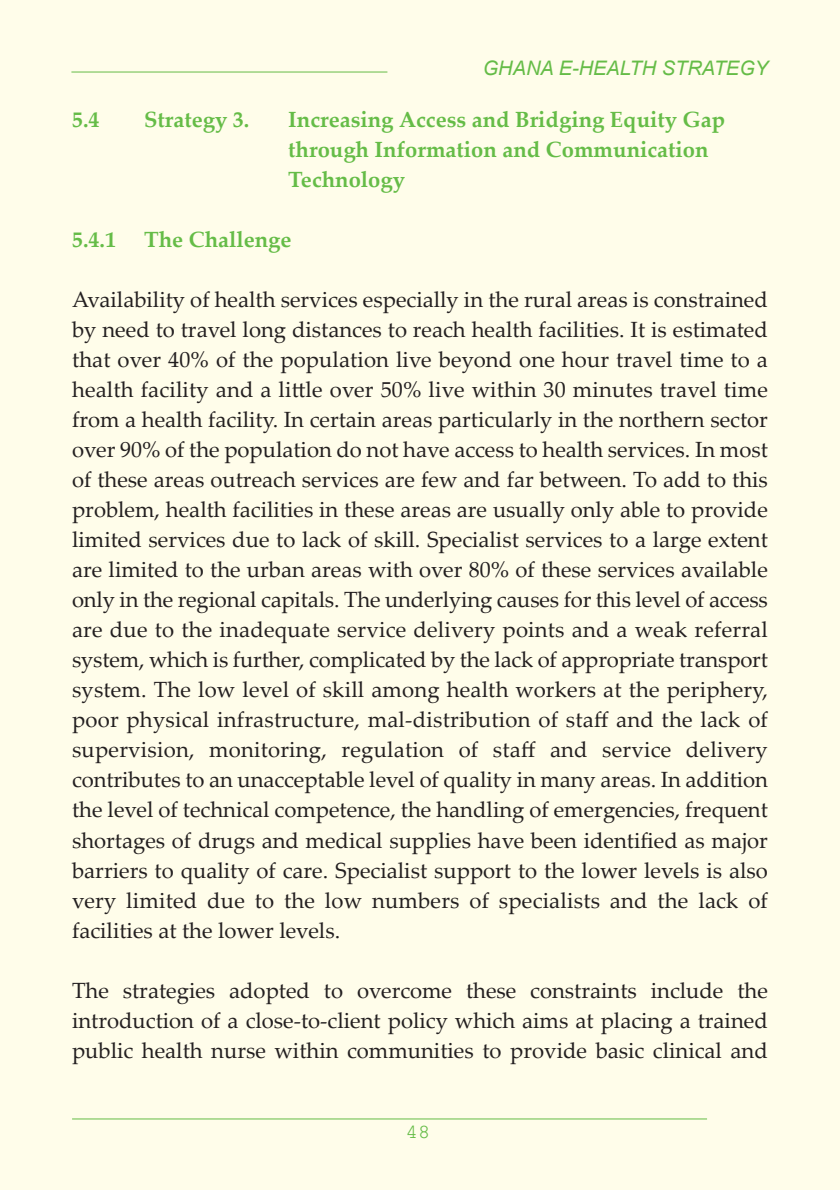
<style>
.page{position:relative;width:840px;height:1191px;background:#fff}
.page>*{position:absolute;margin:0;border:0;box-sizing:border-box;transform-origin:0 0}
.t1{font:22px/30px "Palatino Linotype";color:#231f20;text-align:justify}
.t2{font:700 22px/30px "Palatino Linotype";color:#65bc47}
.t3{font:italic 20px "Arial";color:#65bc47}
.t4{font:20px "Courier";color:#65bc47}
</style>
<div class="page">
<div style="left:1px;top:0;width:838px;height:1190px;background:#fffdea"></div>
<hr style="left:71px;top:72px;width:316px;height:1px;background:#65bc47">
<hr style="left:72px;top:1118px;width:634px;height:1px;background:#65bc47">
<p class="t3" style="left:482px;top:56px;width:287px">GHANA E-HEALTH STRATEGY</p>
<p class="t2" style="left:72px;top:107px;width:29px">5.4</p>
<p class="t2" style="left:144px;top:107px;width:107px">Strategy 3.</p>
<p class="t2" style="left:288px;top:107px;width:438px">Increasing Access and Bridging Equity Gap through Information and Communication<br>Technology</p>
<p class="t2" style="left:72px;top:227px;width:45px">5.4.1</p>
<p class="t2" style="left:144px;top:227px;width:149px">The Challenge</p>
<p class="t1" style="left:72px;top:287px;width:697px">Availability of health services especially in the rural areas is constrained by need to travel long distances to reach health facilities. It is estimated that over 40% of the population live beyond one hour travel time to a health facility and a little over 50% live within 30 minutes travel time from a health facility. In certain areas particularly in the northern sector over 90% of the population do not have access to health services. In most of these areas outreach services are few and far between. To add to this problem, health facilities in these areas are usually only able to provide limited services due to lack of skill. Specialist services to a large extent are limited to the urban areas with over 80% of these services available only in the regional capitals. The underlying causes for this level of access are due to the inadequate service delivery points and a weak referral system, which is further, complicated by the lack of appropriate transport system. The low level of skill among health workers at the periphery, poor physical infrastructure, mal-distribution of staff and the lack of supervision, monitoring, regulation of staff and service delivery contributes to an unacceptable level of quality in many areas. In addition the level of technical competence, the handling of emergencies, frequent shortages of drugs and medical supplies have been identified as major barriers to quality of care. Specialist support to the lower levels is also very limited due to the low numbers of specialists and the lack of facilities at the lower levels.</p>
<p class="t1" style="left:72px;top:977px;width:697px">The strategies adopted to overcome these constraints include the introduction of a close-to-client policy which aims at placing a trained public health nurse within communities to provide basic clinical and</p>
<p class="t4" style="left:406px;top:1125px;width:25px">48</p>
</div>
